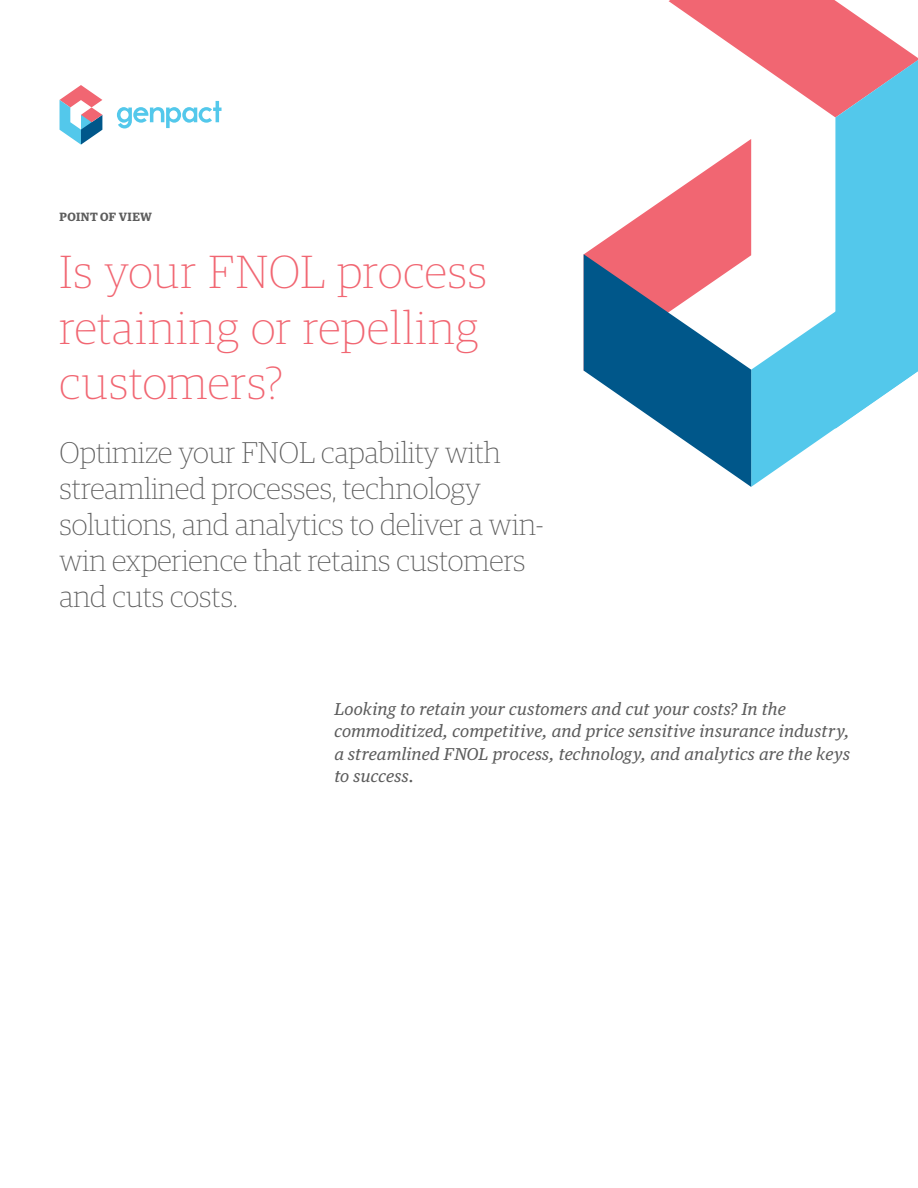
<style>
.page{position:relative;width:918px;height:1188px;background:#fff}
.page>*{position:absolute;margin:0;border:0;box-sizing:border-box;transform-origin:0 0}
.t1{font:100 46.5px/55.8px "Guardian Egyp";letter-spacing:.02em;color:#f16672}
.t2{font:100 30px/36px "Guardian Egyp";color:#5c5c5c}
.t3{font:italic 16.5px/22.5px "Guardian Text Egyp";letter-spacing:.005em;color:#5c5c5c}
.t4{font:600 12px "Guardian Egyp";letter-spacing:.035em;color:#5c5c5c}
</style>
<div class="page">
<svg style="left:60px;top:85px;width:42px;height:60px"></svg>
<svg style="left:117px;top:101px;width:105px;height:27px"></svg>
<svg style="left:584px;top:0;width:334px;height:487px"></svg>
<p class="t4" style="left:60px;top:208px;width:94px">POINT OF VIEW</p>
<h1 class="t1" style="left:60px;top:242px;width:429px">Is your FNOL process retaining or repelling customers?</h1>
<h2 class="t2" style="left:60px;top:433px;width:486px">Optimize your FNOL capability with streamlined processes, technology solutions, and analytics to deliver a win&shy;win experience that retains customers and cuts costs.</h2>
<p class="t3" style="left:334px;top:696px;width:517px">Looking to retain your customers and cut your costs? In the commoditized, competitive, and price sensitive insurance industry, a streamlined FNOL process, technology, and analytics are the keys to success.</p>
</div>
